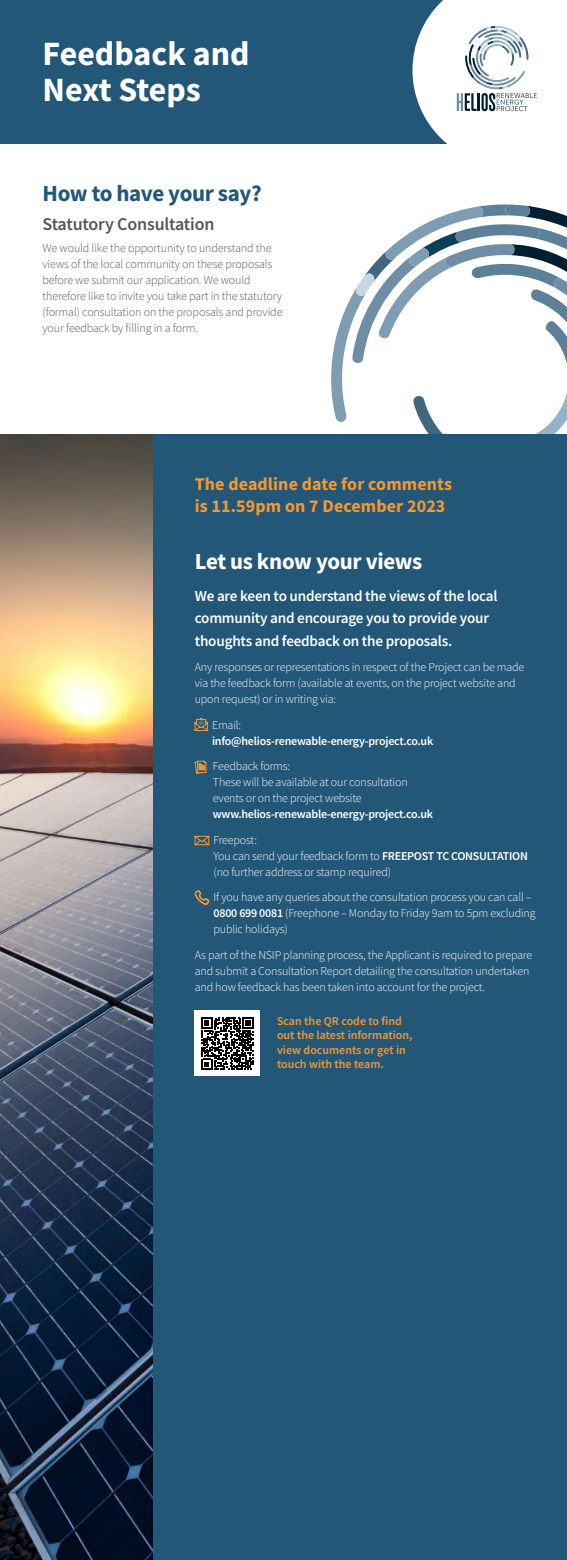
<style>
.page{position:relative;width:567px;height:1560px;background:#fff}
.page>*{position:absolute;margin:0;border:0;box-sizing:border-box;transform-origin:0 0}
.t1{font:700 34px/36px "Source Sans Pro";color:#fff}
.t2{font:700 23px "Source Sans Pro";letter-spacing:-.015em;color:#fff}
.t3{font:700 23px "Source Sans Pro";letter-spacing:-.015em;color:#235778}
.t4{font:700 18px/21.6px "Source Sans Pro";letter-spacing:.005em;color:#f49833}
.t5{font:600 18px "Source Sans Pro";letter-spacing:-.01em;color:#575756}
.t6{font:600 15.2px/22.3px "Source Sans Pro";letter-spacing:-.015em;color:#fff}
.t7{font:300 12px/16px "Source Sans Pro";letter-spacing:-.015em;color:#fff}
.t8{font:300 12px/16px "Source Sans Pro";letter-spacing:-.01em;color:#575756}
.t9{font:600 12px "Source Sans Pro";letter-spacing:-.02em;color:#fff}
.t10{font:600 12px/14.4px "Source Sans Pro";color:#f49833}
.s1{font-weight:600}
</style>
<div class="page">
<svg style="left:331px;top:204px;width:236px;height:230px"></svg>
<div style="left:0;top:434px;width:567px;height:1125px;background:#235778"></div>
<div style="left:0;top:0;width:567px;height:143px;background:#235778"></div>
<svg style="left:412px;top:0;width:155px;height:144px;background:#dde4e9"></svg>
<div style="left:195px;top:1010px;width:65px;height:65px;background:#fff"></div>
<svg style="left:201px;top:1017px;width:53px;height:52px"></svg>
<svg style="left:194px;top:717px;width:14px;height:14px"></svg>
<svg style="left:195px;top:760px;width:11px;height:13px"></svg>
<svg style="left:194px;top:835px;width:15px;height:10px"></svg>
<svg style="left:195px;top:890px;width:15px;height:14px"></svg>
<img style="left:0;top:434px;width:152px;height:1125px">
<h1 class="t1" style="left:43px;top:35px;width:209px">Feedback and<br>Next Steps</h1>
<h2 class="t3" style="left:43px;top:177px;width:221px">How to have your say?</h2>
<h3 class="t5" style="left:43px;top:217px;width:174px">Statutory Consultation</h3>
<p class="t8" style="left:43px;top:240px;width:241px">We would like the opportunity to understand the views of the local community on these proposals before we submit our application. We would therefore like to invite you take part in the statutory (formal) consultation on the proposals and provide your feedback by 昀椀lling in a form.</p>
<h3 class="t4" style="left:195px;top:474px;width:259px">The deadline date for comments is 11.59pm on 7 December 2023</h3>
<h2 class="t2" style="left:195px;top:546px;width:229px">Let us know your views</h2>
<p class="t6" style="left:195px;top:586px;width:304px">We are keen to understand the views of the local community and encourage you to provide your thoughts and feedback on the proposals.</p>
<p class="t7" style="left:195px;top:659px;width:331px">Any responses or representations in respect of the Project can be made via the feedback form (available at events, on the project website and upon request) or in writing via:</p>
<p class="t7" style="left:212px;top:716px;width:31px">Email:</p>
<p class="t9" style="left:212px;top:735px;width:223px">info@helios-renewable-energy-project.co.uk</p>
<p class="t7" style="left:213px;top:758px;width:196px">Feedback forms:<br>These will be available at our consultation events or on the project website</p>
<p class="t9" style="left:213px;top:809px;width:222px">www.helios-renewable-energy-project.co.uk</p>
<p class="t7" style="left:213px;top:831px;width:316px">Freepost:<br>You can send your feedback form to <span class="s1">FREEPOST TC CONSULTATION </span>(no further address or stamp required)</p>
<p class="t7" style="left:214px;top:889px;width:324px">If you have any queries about the consultation process you can call –<br><span class="s1">0800 699 0081</span> (Freephone – Monday to Friday 9am to 5pm excluding public holidays)</p>
<p class="t7" style="left:195px;top:946px;width:339px">As part of the NSIP planning process, the Applicant is required to prepare and submit a Consultation Report detailing the consultation undertaken and how feedback has been taken into account for the project.</p>
<p class="t10" style="left:277px;top:1013px;width:137px">Scan the QR code to 昀椀nd out the latest information, view documents or get in touch with the team.</p>
</div>
